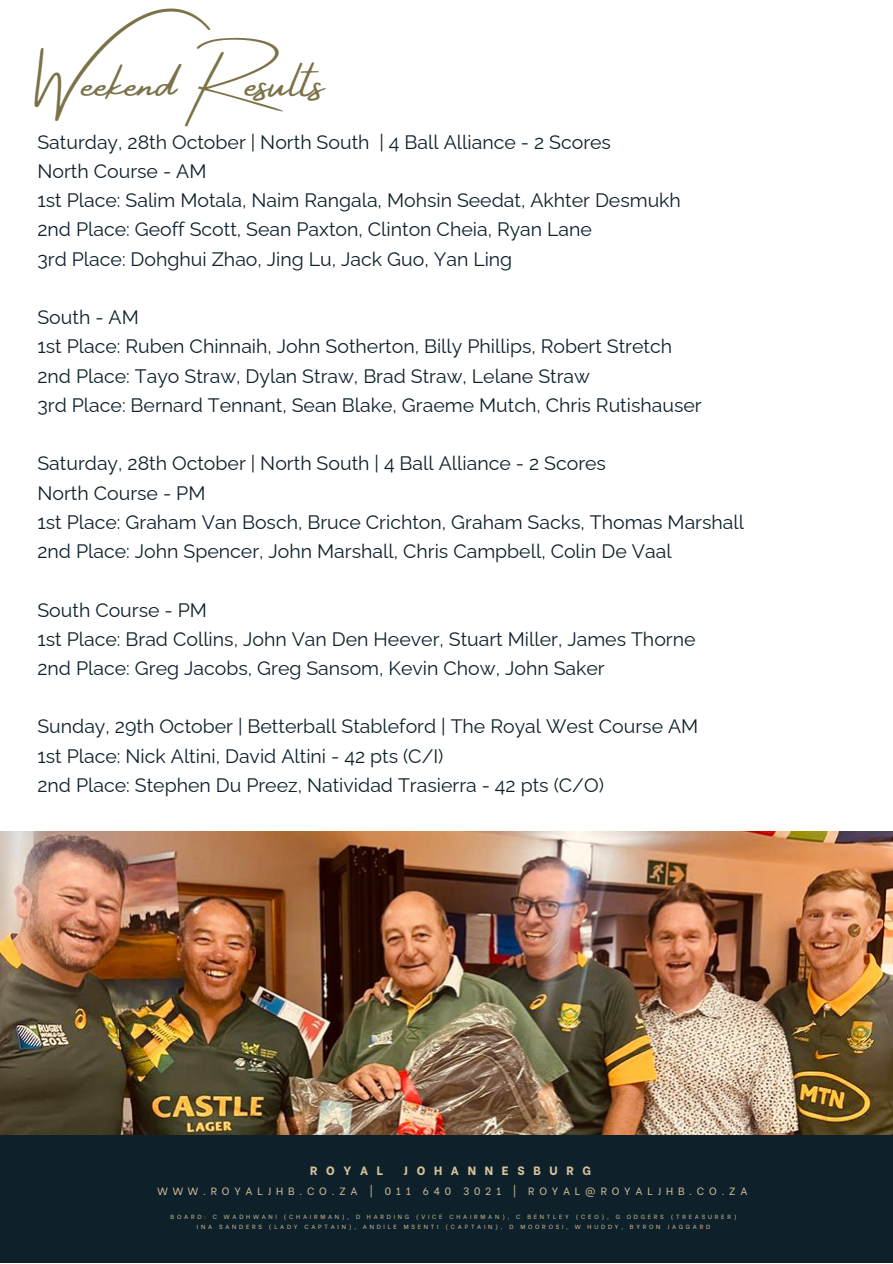
<style>
.page{position:relative;width:893px;height:1264px;background:#fff}
.page>*{position:absolute;margin:0;border:0;box-sizing:border-box;transform-origin:0 0}
.t1{font:48px "Amsterdam Four";color:#7b7248}
.t2{font:19.5px "Raleway";color:#0e212b}
.t3{font:800 12px "Be Vietnam";letter-spacing:.725em;color:#d5c19c}
.t4{font:10.5px "Be Vietnam";letter-spacing:.455em;color:#d5c19c}
.t5{font:6px "Be Vietnam";letter-spacing:.455em;color:#d5c19c}
</style>
<div class="page">
<img style="left:0;top:831px;width:892px;height:304px">
<div style="left:0;top:1135px;width:892px;height:127px;background:#0e212b"></div>
<p class="t1" style="left:37px;top:56px;width:288px">Weekend Results</p>
<p class="t2" style="left:37px;top:130px;width:575px">Saturday, 28th October | North South | 4 Ball Alliance - 2 Scores</p>
<p class="t2" style="left:37px;top:160px;width:170px">North Course - AM</p>
<p class="t2" style="left:37px;top:189px;width:645px">1st Place: Salim Motala, Naim Rangala, Mohsin Seedat, Akhter Desmukh</p>
<p class="t2" style="left:37px;top:218px;width:556px">2nd Place: Geoff Scott, Sean Paxton, Clinton Cheia, Ryan Lane</p>
<p class="t2" style="left:37px;top:247px;width:476px">3rd Place: Dohghui Zhao, Jing Lu, Jack Guo, Yan Ling</p>
<p class="t2" style="left:37px;top:306px;width:103px">South - AM</p>
<p class="t2" style="left:37px;top:335px;width:636px">1st Place: Ruben Chinnaih, John Sotherton, Billy Phillips, Robert Stretch</p>
<p class="t2" style="left:37px;top:364px;width:554px">2nd Place: Tayo Straw, Dylan Straw, Brad Straw, Lelane Straw</p>
<p class="t2" style="left:37px;top:393px;width:665px">3rd Place: Bernard Tennant, Sean Blake, Graeme Mutch, Chris Rutishauser</p>
<p class="t2" style="left:37px;top:452px;width:570px">Saturday, 28th October | North South | 4 Ball Alliance - 2 Scores</p>
<p class="t2" style="left:37px;top:481px;width:169px">North Course - PM</p>
<p class="t2" style="left:37px;top:510px;width:708px">1st Place: Graham Van Bosch, Bruce Crichton, Graham Sacks, Thomas Marshall</p>
<p class="t2" style="left:37px;top:539px;width:635px">2nd Place: John Spencer, John Marshall, Chris Campbell, Colin De Vaal</p>
<p class="t2" style="left:37px;top:598px;width:171px">South Course - PM</p>
<p class="t2" style="left:37px;top:627px;width:659px">1st Place: Brad Collins, John Van Den Heever, Stuart Miller, James Thorne</p>
<p class="t2" style="left:37px;top:656px;width:568px">2nd Place: Greg Jacobs, Greg Sansom, Kevin Chow, John Saker</p>
<p class="t2" style="left:37px;top:715px;width:662px">Sunday, 29th October | Betterball Stableford | The Royal West Course AM</p>
<p class="t2" style="left:37px;top:744px;width:407px">1st Place: Nick Altini, David Altini - 42 pts (C/I)</p>
<p class="t2" style="left:37px;top:773px;width:568px">2nd Place: Stephen Du Preez, Natividad Trasierra - 42 pts (C/O)</p>
<p class="t3" style="left:310px;top:1160px;width:75px">ROYAL</p>
<p class="t3" style="left:403px;top:1160px;width:189px">JOHANNESBURG</p>
<p class="t4" style="left:157px;top:1182px;width:591px">WWW.ROYALJHB.CO.ZA | 011 640 3021 | ROYAL@ROYALJHB.CO.ZA</p>
<p class="t5" style="left:170px;top:1211px;width:567px">BOARD: C WADHWANI (CHAIRMAN), D HARDING (VICE CHAIRMAN), C BENTLEY (CEO), G ODGERS (TREASURER)</p>
<p class="t5" style="left:197px;top:1221px;width:514px">INA SANDERS (LADY CAPTAIN), ANDILE MSENTI (CAPTAIN), D MOOROSI, W HUDDY, BYRON JAGGARD</p>
</div>
